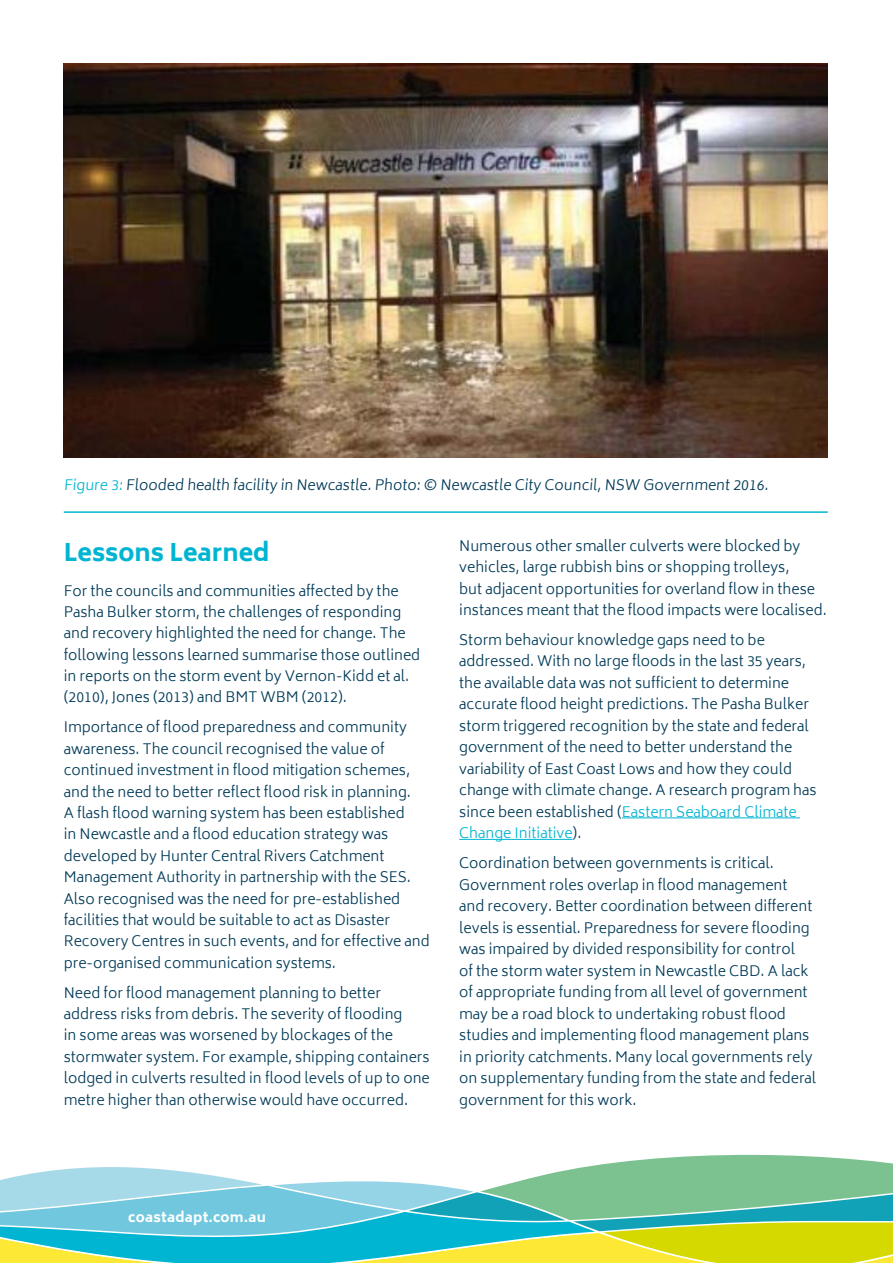
<style>
.page{position:relative;width:893px;height:1263px;background:#fff}
.page>*{position:absolute;margin:0;border:0;box-sizing:border-box;transform-origin:0 0}
.t1{font:800 24px "Biryani";color:#00b5d2}
.t2{font:300 14.25px/21.5px "Biryani";color:#003a57}
.t3{font:800 13.5px "Biryani";letter-spacing:.02em;color:#fff}
.s1{color:#00b5d2}
</style>
<div class="page">
<svg style="left:0;top:1154px;width:893px;height:109px"></svg>
<hr style="left:622px;top:817px;width:178px;height:1px;background:#00b5d2">
<hr style="left:459px;top:839px;width:114px;height:1px;background:#00b5d2">
<img style="left:64px;top:64px;width:764px;height:393px">
<hr style="left:64px;top:511px;width:764px;height:2px;background:#00b5d2">
<p class="t2" style="left:64px;top:474px;width:708px"><span class="s1">Figure 3:</span> Flooded health facility in Newcastle. Photo: © Newcastle City Council, NSW Government 2016.</p>
<h1 class="t1" style="left:64px;top:539px;width:207px">Lessons Learned</h1>
<p class="t2" style="left:64px;top:580px;width:358px">For the councils and communities affected by the Pasha Bulker storm, the challenges of responding and recovery highlighted the need for change. The following lessons learned summarise those outlined in reports on the storm event by Vernon-Kidd et al. (2010), Jones (2013) and BMT WBM (2012).</p>
<p class="t2" style="left:64px;top:717px;width:368px">Importance of flood preparedness and community awareness. The council recognised the value of continued investment in flood mitigation schemes, and the need to better reflect flood risk in planning.<br>A flash flood warning system has been established<br>in Newcastle and a flood education strategy was developed by Hunter Central Rivers Catchment Management Authority in partnership with the SES.<br>Also recognised was the need for pre-established facilities that would be suitable to act as Disaster Recovery Centres in such events, and for effective and pre-organised communication systems.</p>
<p class="t2" style="left:64px;top:982px;width:368px">Need for flood management planning to better address risks from debris. The severity of flooding<br>in some areas was worsened by blockages of the stormwater system. For example, shipping containers lodged in culverts resulted in flood levels of up to one metre higher than otherwise would have occurred.</p>
<p class="t2" style="left:459px;top:535px;width:369px">Numerous other smaller culverts were blocked by vehicles, large rubbish bins or shopping trolleys,<br>but adjacent opportunities for overland flow in these instances meant that the flood impacts were localised.</p>
<p class="t2" style="left:459px;top:629px;width:359px">Storm behaviour knowledge gaps need to be addressed. With no large floods in the last 35 years, the available data was not sufficient to determine accurate flood height predictions. The Pasha Bulker storm triggered recognition by the state and federal government of the need to better understand the variability of East Coast Lows and how they could change with climate change. A research program has since been established (<span class="s1">Eastern Seaboard Climate Change Initiative</span>).</p>
<p class="t2" style="left:459px;top:853px;width:358px">Coordination between governments is critical.<br>Government roles overlap in flood management and recovery. Better coordination between different levels is essential. Preparedness for severe flooding was impaired by divided responsibility for control<br>of the storm water system in Newcastle CBD. A lack of appropriate funding from all level of government may be a road block to undertaking robust flood studies and implementing flood management plans in priority catchments. Many local governments rely on supplementary funding from the state and federal government for this work.</p>
<p class="t3" style="left:128px;top:1209px;width:139px">coastadapt.com.au</p>
</div>
